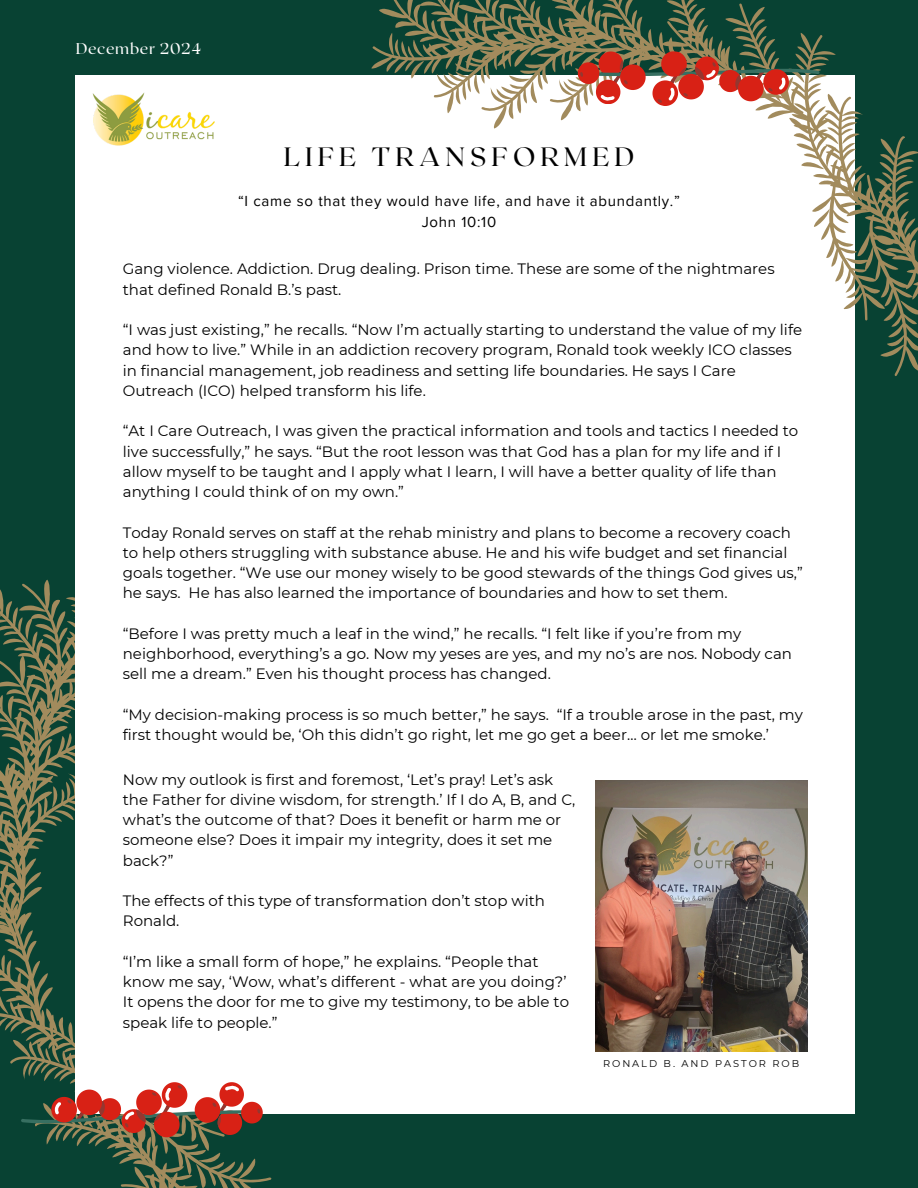
<style>
.page{position:relative;width:918px;height:1188px;background:#084233}
.page>*{position:absolute;margin:0;border:0;box-sizing:border-box;transform-origin:0 0}
.t1{font:26.55px "Roxborough CF";letter-spacing:.2em;color:#000}
.t2{font:15.6px "Roxborough CF";letter-spacing:.045em;color:#fff}
.t3{font:15px/20.2px "Montserrat";color:#000}
.t4{font:15px/20.7px "Proxima Nova";letter-spacing:.045em;color:#000;text-align:center}
.t5{font:9.9px "Montserrat";letter-spacing:.2em;color:#000}
</style>
<div class="page">
<svg style="left:0;top:579px;width:294px;height:603px"></svg>
<svg style="left:0;top:943px;width:3px;height:23px"></svg>
<svg style="left:0;top:917px;width:8px;height:14px"></svg>
<svg style="left:0;top:994px;width:11px;height:40px"></svg>
<div style="left:75px;top:75px;width:780px;height:1038px;background:#fff"></div>
<svg style="left:371px;top:0;width:547px;height:376px"></svg>
<svg style="left:543px;top:0;width:22px;height:1px"></svg>
<svg style="left:574px;top:37px;width:253px;height:86px"></svg>
<svg style="left:21px;top:1031px;width:242px;height:157px"></svg>
<img style="left:595px;top:781px;width:213px;height:270px">
<img style="left:92px;top:92px;width:123px;height:54px">
<h2 class="t2" style="left:76px;top:39px;width:127px">December 2024</h2>
<p class="t1" style="left:284px;top:140px;width:352px">LIFE TRANSFORMED</p>
<p class="t4" style="left:238px;top:191px;width:443px">“I came so that they would have life, and have it abundantly.”<br>John 10:10</p>
<h2 class="t3" style="left:123px;top:259px;width:653px">Gang violence. Addiction. Drug dealing. Prison time. These are some of the nightmares that defined Ronald B.’s past.</h2>
<p class="t3" style="left:123px;top:320px;width:681px">“I was just existing,” he recalls. “Now I’m actually starting to understand the value of my life and how to live.” While in an addiction recovery program, Ronald took weekly ICO classes in financial management, job readiness and setting life boundaries. He says I Care Outreach (ICO) helped transform his life.</p>
<h1 class="t3" style="left:123px;top:421px;width:677px">“At I Care Outreach, I was given the practical information and tools and tactics I needed to live successfully,” he says. “But the root lesson was that God has a plan for my life and if I allow myself to be taught and I apply what I learn, I will have a better quality of life than anything I could think of on my own.”</h1>
<h2 class="t3" style="left:123px;top:522px;width:682px">Today Ronald serves on staff at the rehab ministry and plans to become a recovery coach to help others struggling with substance abuse. He and his wife budget and set financial goals together. “We use our money wisely to be good stewards of the things God gives us,” he says. He has also learned the importance of boundaries and how to set them.</h2>
<h2 class="t3" style="left:123px;top:623px;width:671px">“Before I was pretty much a leaf in the wind,” he recalls. “I felt like if you’re from my neighborhood, everything’s a go. Now my yeses are yes, and my no’s are nos. Nobody can sell me a dream.” Even his thought process has changed.</h2>
<h2 class="t3" style="left:123px;top:704px;width:682px">“My decision-making process is so much better,” he says. “If a trouble arose in the past, my first thought would be, ‘Oh this didn’t go right, let me go get a beer… or let me smoke.’</h2>
<h2 class="t3" style="left:123px;top:769px;width:454px">Now my outlook is first and foremost, ‘Let’s pray! Let’s ask the Father for divine wisdom, for strength.’ If I do A, B, and C, what’s the outcome of that? Does it benefit or harm me or someone else? Does it impair my integrity, does it set me back?”</h2>
<h2 class="t3" style="left:123px;top:891px;width:424px">The effects of this type of transformation don’t stop with<br>Ronald.</h2>
<h2 class="t3" style="left:123px;top:951px;width:448px">“I’m like a small form of hope,” he explains. “People that know me say, ‘Wow, what’s different - what are you doing?’ It opens the door for me to give my testimony, to be able to speak life to people.”</h2>
<h2 class="t5" style="left:603px;top:1057px;width:198px">RONALD B. AND PASTOR ROB</h2>
</div>
